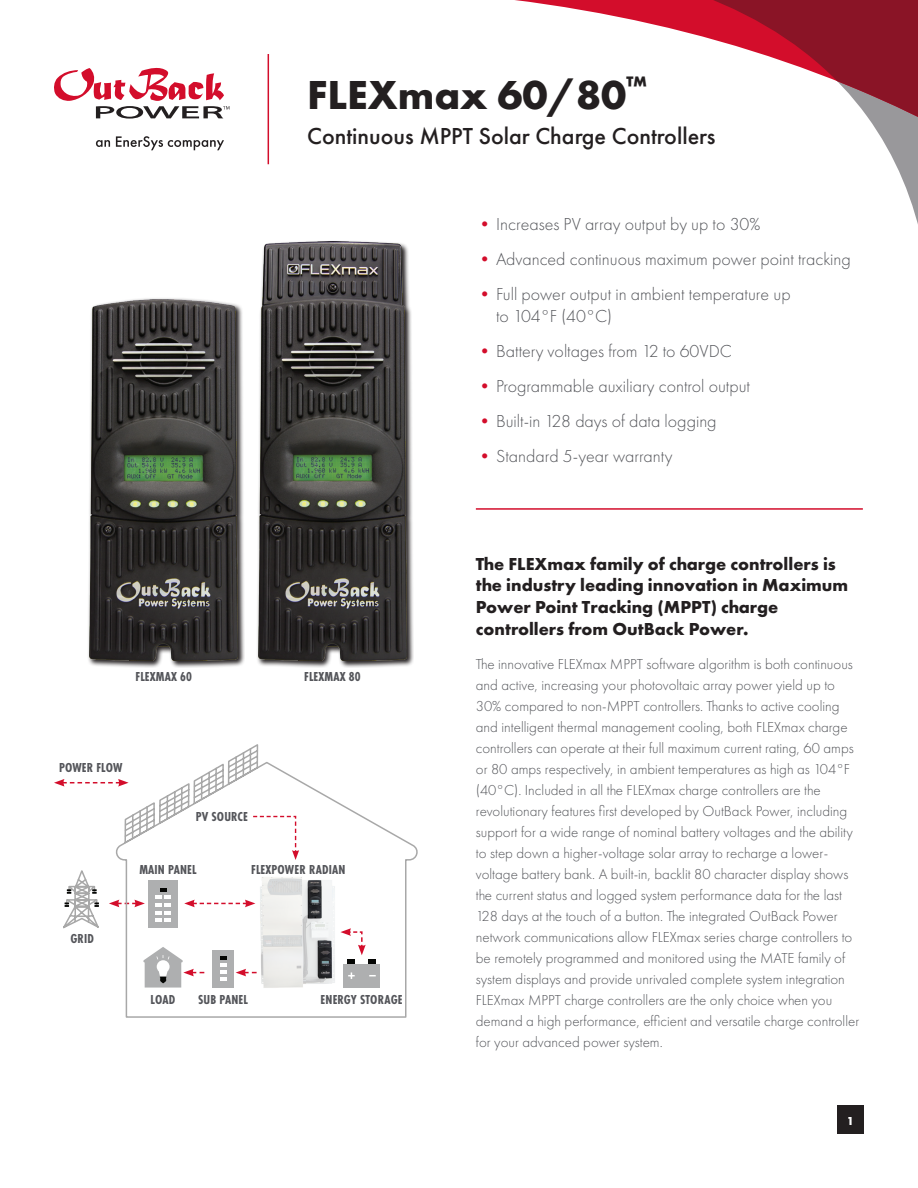
<style>
.page{position:relative;width:918px;height:1188px;background:#fff}
.page>*{position:absolute;margin:0;border:0;box-sizing:border-box;transform-origin:0 0}
.product_name{font:700 42px "Futura PT";color:#231f20}
.product_subline{font:500 24px "Futura PT";color:#231f20}
.t1{font:300 18px/21.6px "Futura PT";color:#54555a}
.product_description{font:700 18px/21.6px "Futura PT";color:#231f20}
.product_description-2{font:300 15px/21px "Futura PT";color:#54555a}
.caption2{font:700 13.5px "Futura PT Cond";letter-spacing:.01em;color:#54555a}
.t2{font:700 12px "Futura PT";color:#fff}
.s1{color:#d30d2b}
</style>
<div class="page">
<div style="left:837px;top:1106px;width:27px;height:28px;background:#231f20"></div>
<hr style="left:268px;top:54px;width:1px;height:110px;background:#d30d2b">
<svg style="left:54px;top:68px;width:176px;height:82px"></svg>
<svg style="left:515px;top:0;width:403px;height:215px"></svg>
<svg style="left:676px;top:0;width:242px;height:124px"></svg>
<hr style="left:476px;top:508px;width:387px;height:2px;background:#d30d2b">
<svg style="left:257px;top:241px;width:157px;height:427px"></svg>
<img style="left:258px;top:242px;width:149px;height:418px">
<svg style="left:88px;top:298px;width:157px;height:370px"></svg>
<img style="left:89px;top:299px;width:149px;height:361px">
<svg style="left:54px;top:779px;width:58px;height:8px"></svg>
<svg style="left:63px;top:870px;width:36px;height:59px"></svg>
<svg style="left:112px;top:744px;width:306px;height:274px"></svg>
<p class="product_name" style="left:307px;top:67px;width:341px">FLEXmax 60/80<sup>™</sup></p>
<p class="product_subline" style="left:307px;top:122px;width:410px">Continuous MPPT Solar Charge Controllers</p>
<p class="t1" style="left:476px;top:213px;width:286px"><span class="s1">•</span>Increases PV array output by up to 30%</p>
<p class="t1" style="left:476px;top:248px;width:377px"><span class="s1">•</span>Advanced continuous maximum power point tracking</p>
<p class="t1" style="left:496px;top:283px;width:296px;text-indent:-20px"><span class="s1">•</span>Full power output in ambient temperature up to 104°F (40°C)</p>
<p class="t1" style="left:476px;top:340px;width:258px"><span class="s1">•</span>Battery voltages from 12 to 60VDC</p>
<p class="t1" style="left:476px;top:375px;width:276px"><span class="s1">•</span>Programmable auxiliary control output</p>
<p class="t1" style="left:476px;top:410px;width:242px"><span class="s1">•</span>Built-in 128 days of data logging</p>
<p class="t1" style="left:476px;top:445px;width:198px"><span class="s1">•</span>Standard 5-year warranty</p>
<p class="caption2" style="left:136px;top:668px;width:58px">FLEXMAX 60</p>
<p class="caption2" style="left:304px;top:668px;width:58px">FLEXMAX 80</p>
<p class="caption2" style="left:59px;top:759px;width:65px">POWER FLOW</p>
<p class="caption2" style="left:196px;top:809px;width:54px">PV SOURCE</p>
<p class="caption2" style="left:139px;top:862px;width:59px">MAIN PANEL</p>
<p class="caption2" style="left:251px;top:862px;width:96px">FLEXPOWER RADIAN</p>
<p class="caption2" style="left:70px;top:931px;width:25px">GRID</p>
<p class="caption2" style="left:151px;top:992px;width:26px">LOAD</p>
<p class="caption2" style="left:198px;top:992px;width:51px">SUB PANEL</p>
<p class="caption2" style="left:321px;top:992px;width:84px">ENERGY STORAGE</p>
<p class="product_description" style="left:476px;top:552px;width:374px">The FLEXmax family of charge controllers is the industry leading innovation in Maximum Power Point Tracking (MPPT) charge controllers from OutBack Power.</p>
<p class="product_description-2" style="left:476px;top:654px;width:385px">The innovative FLEXmax MPPT software algorithm is both continuous and active, increasing your photovoltaic array power yield up to 30% compared to non-MPPT controllers. Thanks to active cooling and intelligent thermal management cooling, both FLEXmax charge controllers can operate at their full maximum current rating, 60 amps or 80 amps respectively, in ambient temperatures as high as 104°F (40°C). Included in all the FLEXmax charge controllers are the revolutionary features first developed by OutBack Power, including support for a wide range of nominal battery voltages and the ability to step down a higher-voltage solar array to recharge a lower&shy;voltage battery bank. A built-in, backlit 80 character display shows the current status and logged system performance data for the last 128 days at the touch of a button. The integrated OutBack Power network communications allow FLEXmax series charge controllers to be remotely programmed and monitored using the MATE family of system displays and provide unrivaled complete system integration FLEXmax MPPT charge controllers are the only choice when you demand a high performance, efficient and versatile charge controller for your advanced power system.</p>
<p class="t2" style="left:847px;top:1113px;width:9px">1</p>
</div>
